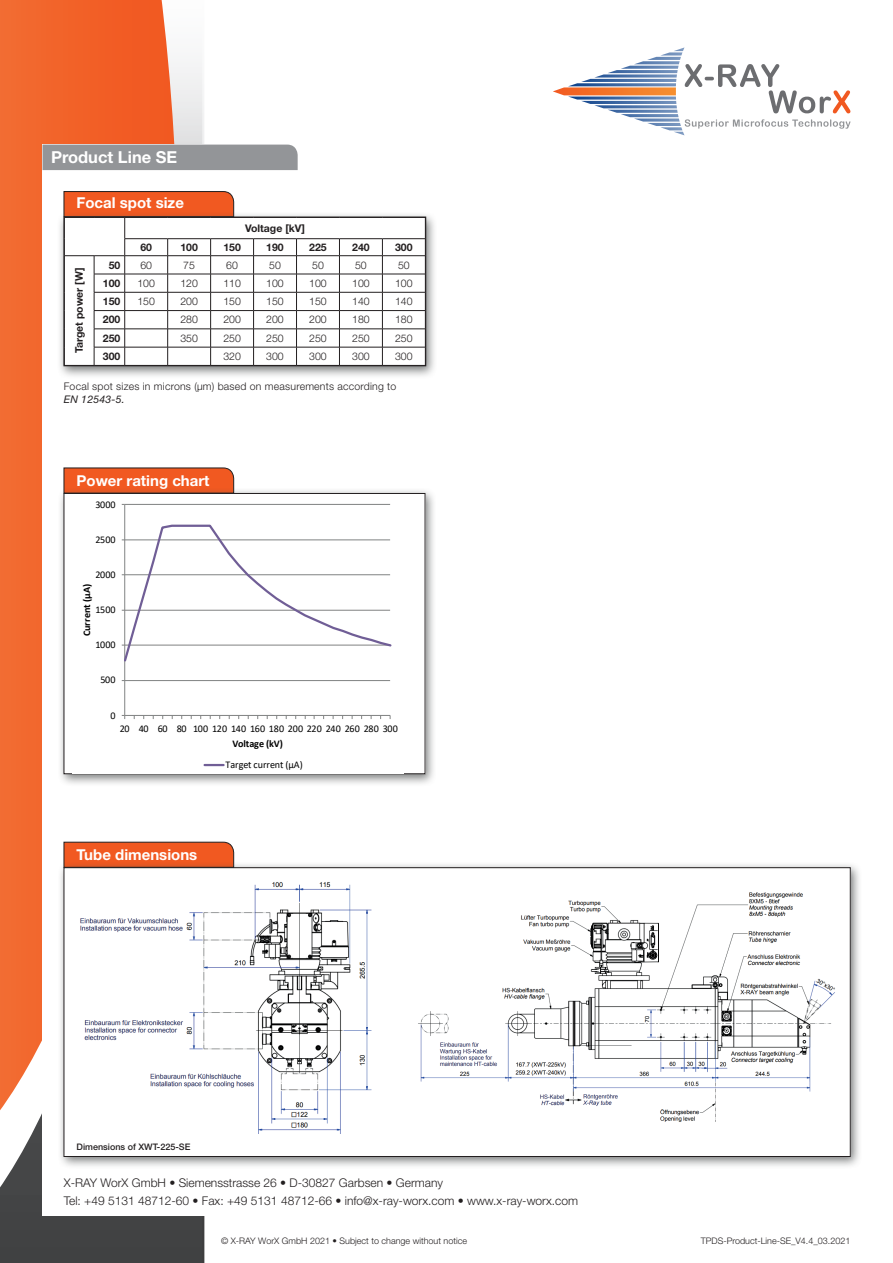
<style>
.page{position:relative;width:893px;height:1263px;background:#fff}
.page>*{position:absolute;margin:0;border:0;box-sizing:border-box;transform-origin:0 0}
.t1{font:700 16.5px "Helvetica Neue LT Std";color:#fff}
.t2{font:700 15px "Helvetica Neue LT Std";color:#fff}
.t3{font:300 12px/18.6px "Helvetica Neue LT Std";color:#231f20}
.t4{font:300 10.5px "Helvetica Neue LT Std";color:#231f20}
.t5{font:700 10.5px "Helvetica Neue LT Std";color:#231f20}
.t6{font:300 10.5px "Helvetica Neue LT Std";letter-spacing:.02em;color:#231f20}
.t7{font:italic 10.5px "Helvetica Neue LT Std";letter-spacing:.02em;color:#231f20}
.t8{font:10.2px "Calibri";letter-spacing:-.025em;color:#000}
.t9{font:10.2px "Calibri";letter-spacing:-.005em;color:#000}
.t10{font:700 10.2px "Calibri";letter-spacing:-.01em;color:#000}
.t11{font:700 10.05px "Calibri";color:#000}
.t12{font:300 9px "Helvetica Neue LT Std";color:#231f20}
.t13{font:500 9px "Helvetica Neue LT Std";color:#231f20}
</style>
<div class="page">
<svg style="left:0;top:62px;width:203px;height:1201px;background:#666768"></svg>
<svg style="left:0;top:0;width:179px;height:1127px;background:#f2703b"></svg>
<img style="left:553px;top:87px;width:15px;height:8px">
<svg style="left:568px;top:47px;width:282px;height:88px"></svg>
<div style="left:43px;top:145px;width:850px;height:1071px;background:#fff"></div>
<div style="left:43px;top:145px;width:255px;height:25px;background:#939598"></div>
<div style="left:64px;top:842px;width:170px;height:20px;background:#f15921"></div>
<div style="left:57px;top:862px;width:805px;height:307px;background:#4e5151;opacity:.75"></div>
<div style="left:64px;top:868px;width:786px;height:288px;background:#fff"></div>
<div style="left:64px;top:468px;width:170px;height:20px;background:#f15921"></div>
<div style="left:57px;top:488px;width:380px;height:298px;background:#4e5151;opacity:.75"></div>
<div style="left:64px;top:493px;width:361px;height:281px;background:#fff"></div>
<div style="left:57px;top:211px;width:380px;height:168px;background:#4e5151;opacity:.75"></div>
<div style="left:64px;top:217px;width:362px;height:149px;background:#fff"></div>
<hr style="left:211px;top:238px;width:43px;height:1px;background:#231f20">
<hr style="left:254px;top:238px;width:42px;height:1px;background:#231f20">
<hr style="left:296px;top:238px;width:43px;height:1px;background:#231f20">
<hr style="left:339px;top:238px;width:43px;height:1px;background:#231f20">
<hr style="left:382px;top:238px;width:44px;height:1px;background:#231f20">
<hr style="left:211px;top:255px;width:43px;height:1px;background:#231f20">
<hr style="left:254px;top:255px;width:42px;height:1px;background:#231f20">
<hr style="left:296px;top:255px;width:43px;height:1px;background:#231f20">
<hr style="left:339px;top:255px;width:43px;height:1px;background:#231f20">
<hr style="left:382px;top:255px;width:44px;height:1px;background:#231f20">
<hr style="left:211px;top:274px;width:43px;height:1px;background:#231f20">
<hr style="left:254px;top:274px;width:42px;height:1px;background:#231f20">
<hr style="left:296px;top:274px;width:43px;height:1px;background:#231f20">
<hr style="left:339px;top:274px;width:43px;height:1px;background:#231f20">
<hr style="left:382px;top:274px;width:44px;height:1px;background:#231f20">
<hr style="left:211px;top:292px;width:43px;height:1px;background:#231f20">
<hr style="left:254px;top:292px;width:42px;height:1px;background:#231f20">
<hr style="left:296px;top:292px;width:43px;height:1px;background:#231f20">
<hr style="left:339px;top:292px;width:43px;height:1px;background:#231f20">
<hr style="left:382px;top:292px;width:44px;height:1px;background:#231f20">
<hr style="left:211px;top:310px;width:43px;height:1px;background:#231f20">
<hr style="left:254px;top:310px;width:42px;height:1px;background:#231f20">
<hr style="left:296px;top:310px;width:43px;height:1px;background:#231f20">
<hr style="left:339px;top:310px;width:43px;height:1px;background:#231f20">
<hr style="left:382px;top:310px;width:44px;height:1px;background:#231f20">
<hr style="left:211px;top:329px;width:43px;height:1px;background:#231f20">
<hr style="left:254px;top:329px;width:42px;height:1px;background:#231f20">
<hr style="left:296px;top:329px;width:43px;height:1px;background:#231f20">
<hr style="left:339px;top:329px;width:43px;height:1px;background:#231f20">
<hr style="left:382px;top:329px;width:44px;height:1px;background:#231f20">
<hr style="left:211px;top:347px;width:43px;height:1px;background:#231f20">
<svg style="left:64px;top:191px;width:170px;height:173px"></svg>
<hr style="left:254px;top:347px;width:42px;height:1px;background:#231f20">
<svg style="left:253px;top:239px;width:1px;height:125px"></svg>
<hr style="left:296px;top:347px;width:43px;height:1px;background:#231f20">
<svg style="left:296px;top:239px;width:1px;height:125px"></svg>
<hr style="left:339px;top:347px;width:43px;height:1px;background:#231f20">
<svg style="left:339px;top:239px;width:1px;height:125px"></svg>
<hr style="left:382px;top:347px;width:44px;height:1px;background:#231f20">
<svg style="left:382px;top:239px;width:1px;height:125px"></svg>
<div style="left:64px;top:217px;width:362px;height:149px;border:1px solid #231f20"></div>
<img style="left:418px;top:892px;width:417px;height:230px">
<img style="left:80px;top:882px;width:292px;height:251px">
<svg style="left:121px;top:503px;width:271px;height:264px"></svg>
<h1 class="t1" style="left:51px;top:147px;width:126px">Product Line SE</h1>
<p class="t2" style="left:77px;top:194px;width:109px">Focal spot size</p>
<p class="t5" style="left:245px;top:222px;width:61px">Voltage [kV]</p>
<p class="t5" style="left:73px;top:353px;width:87px;rotate:-90deg">Target power [W]</p>
<p class="t5" style="left:140px;top:241px;width:13px">60</p>
<p class="t5" style="left:180px;top:241px;width:19px">100</p>
<p class="t5" style="left:223px;top:241px;width:19px">150</p>
<p class="t5" style="left:266px;top:241px;width:19px">190</p>
<p class="t5" style="left:309px;top:241px;width:19px">225</p>
<p class="t5" style="left:352px;top:241px;width:19px">240</p>
<p class="t5" style="left:395px;top:241px;width:19px">300</p>
<p class="t5" style="left:109px;top:258px;width:13px">50</p>
<p class="t4" style="left:140px;top:258px;width:13px">60</p>
<p class="t4" style="left:183px;top:258px;width:13px">75</p>
<p class="t4" style="left:226px;top:258px;width:13px">60</p>
<p class="t4" style="left:269px;top:258px;width:13px">50</p>
<p class="t4" style="left:312px;top:258px;width:13px">50</p>
<p class="t4" style="left:355px;top:258px;width:13px">50</p>
<p class="t4" style="left:398px;top:258px;width:13px">50</p>
<p class="t5" style="left:103px;top:277px;width:19px">100</p>
<p class="t4" style="left:137px;top:277px;width:19px">100</p>
<p class="t4" style="left:180px;top:277px;width:19px">120</p>
<p class="t4" style="left:223px;top:277px;width:19px">110</p>
<p class="t4" style="left:266px;top:277px;width:19px">100</p>
<p class="t4" style="left:309px;top:277px;width:19px">100</p>
<p class="t4" style="left:352px;top:277px;width:19px">100</p>
<p class="t4" style="left:395px;top:277px;width:19px">100</p>
<p class="t5" style="left:103px;top:295px;width:19px">150</p>
<p class="t4" style="left:137px;top:295px;width:19px">150</p>
<p class="t4" style="left:180px;top:295px;width:19px">200</p>
<p class="t4" style="left:223px;top:295px;width:19px">150</p>
<p class="t4" style="left:266px;top:295px;width:19px">150</p>
<p class="t4" style="left:309px;top:295px;width:19px">150</p>
<p class="t4" style="left:352px;top:295px;width:19px">140</p>
<p class="t4" style="left:395px;top:295px;width:19px">140</p>
<p class="t5" style="left:103px;top:313px;width:19px">200</p>
<p class="t4" style="left:180px;top:313px;width:19px">280</p>
<p class="t4" style="left:223px;top:313px;width:19px">200</p>
<p class="t4" style="left:266px;top:313px;width:19px">200</p>
<p class="t4" style="left:309px;top:313px;width:19px">200</p>
<p class="t4" style="left:352px;top:313px;width:19px">180</p>
<p class="t4" style="left:395px;top:313px;width:19px">180</p>
<p class="t5" style="left:103px;top:331px;width:19px">250</p>
<p class="t4" style="left:180px;top:332px;width:19px">350</p>
<p class="t4" style="left:223px;top:332px;width:19px">250</p>
<p class="t4" style="left:266px;top:332px;width:19px">250</p>
<p class="t4" style="left:309px;top:332px;width:19px">250</p>
<p class="t4" style="left:352px;top:332px;width:19px">250</p>
<p class="t4" style="left:395px;top:332px;width:19px">250</p>
<p class="t5" style="left:103px;top:350px;width:19px">300</p>
<p class="t4" style="left:223px;top:350px;width:19px">320</p>
<p class="t4" style="left:266px;top:350px;width:19px">300</p>
<p class="t4" style="left:309px;top:350px;width:19px">300</p>
<p class="t4" style="left:352px;top:350px;width:19px">300</p>
<p class="t4" style="left:395px;top:350px;width:19px">300</p>
<p class="t6" style="left:64px;top:380px;width:334px">Focal spot sizes in microns (µm) based on measurements according to</p>
<p class="t7" style="left:64px;top:393px;width:63px">EN 12543-5.</p>
<p class="t2" style="left:77px;top:471px;width:135px">Power rating chart</p>
<p class="t8" style="left:96px;top:497px;width:21px">3000</p>
<p class="t8" style="left:96px;top:532px;width:21px">2500</p>
<p class="t8" style="left:96px;top:567px;width:21px">2000</p>
<p class="t11" style="left:80px;top:636px;width:54px;rotate:-90deg">Current (µA)</p>
<p class="t8" style="left:96px;top:603px;width:21px">1500</p>
<p class="t8" style="left:96px;top:638px;width:21px">1000</p>
<p class="t8" style="left:101px;top:673px;width:17px">500</p>
<p class="t8" style="left:111px;top:708px;width:7px">0</p>
<p class="t8" style="left:120px;top:721px;width:280px">20 40 60 80 100 120 140 160 180 200 220 240 260 280 300</p>
<p class="t10" style="left:232px;top:736px;width:52px">Voltage (kV)</p>
<p class="t9" style="left:226px;top:757px;width:79px">Target current (µA)</p>
<p class="t2" style="left:77px;top:845px;width:122px">Tube dimensions</p>
<p class="t13" style="left:77px;top:1142px;width:115px">Dimensions of XWT-225-SE</p>
<p class="t3" style="left:64px;top:1173px;width:516px">X-RAY WorX GmbH • Siemensstrasse 26 • D-30827 Garbsen • Germany<br>Tel: +49 5131 48712-60 • Fax: +49 5131 48712-66 • info@x-ray-worx.com • www.x-ray-worx.com</p>
<p class="t12" style="left:221px;top:1235px;width:247px">© X-RAY WorX GmbH 2021 • Subject to change without notice</p>
<p class="t12" style="left:701px;top:1235px;width:151px">TPDS-Product-Line-SE_V4.4_03.2021</p>
</div>
